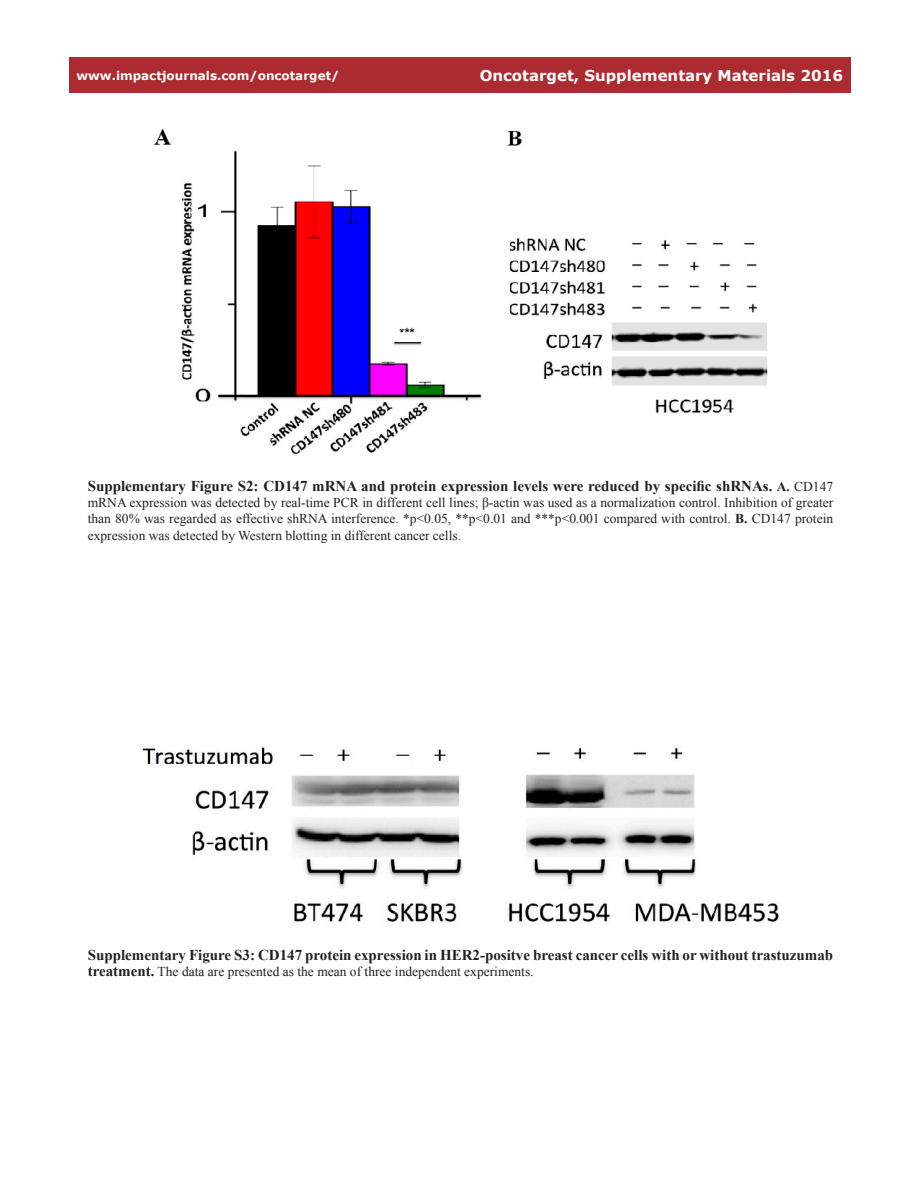
<style>
.page{position:relative;width:918px;height:1188px;background:#fff}
.page>*{position:absolute;margin:0;border:0;box-sizing:border-box;transform-origin:0 0}
.figuretext{font:700 15px "Times New Roman";color:#231f20}
.t1{font:700 15px "Verdana";color:#fff}
.figuretext-2{font:13.5px/16.2px "Times New Roman";color:#231f20;text-align:justify}
.t2{font:700 12px "Verdana";color:#fff}
.s1{font-size:13.5px}
.s2{font-weight:400;font-size:13.5px}
.s3{font-weight:700}
.s4{font-weight:700;font-size:15px}
</style>
<div class="page">
<div style="left:69px;top:57px;width:781px;height:36px;background:#ac2b31"></div>
<img style="left:142px;top:747px;width:637px;height:175px">
<img style="left:153px;top:128px;width:615px;height:327px">
<p class="t2" style="left:76px;top:67px;width:264px">www.impactjournals.com/oncotarget/</p>
<p class="t1" style="left:480px;top:65px;width:365px">Oncotarget, Supplementary Materials 2016</p>
<p class="figuretext" style="left:88px;top:476px;width:747px">Supplementary Figure S2: CD147 mRNA and protein expression levels were reduced by specific shRNAs. <span class="s1">A.</span> <span class="s2">CD147</span></p>
<p class="figuretext-2" style="left:88px;top:494px;width:747px">mRNA expression was detected by real-time PCR in different cell lines; β-actin was used as a normalization control. Inhibition of greater than 80% was regarded as effective shRNA interference. *p&lt;0.05, **p&lt;0.01 and ***p&lt;0.001 compared with control. <span class="s3">B.</span> CD147 protein expression was detected by Western blotting in different cancer cells.</p>
<p class="figuretext" style="left:88px;top:944px;width:747px">Supplementary Figure S3: CD147 protein expression in HER2-positve breast cancer cells with or without trastuzumab</p>
<p class="figuretext-2" style="left:88px;top:963px;width:447px"><span class="s4">treatment.</span> The data are presented as the mean of three independent experiments.</p>
</div>
